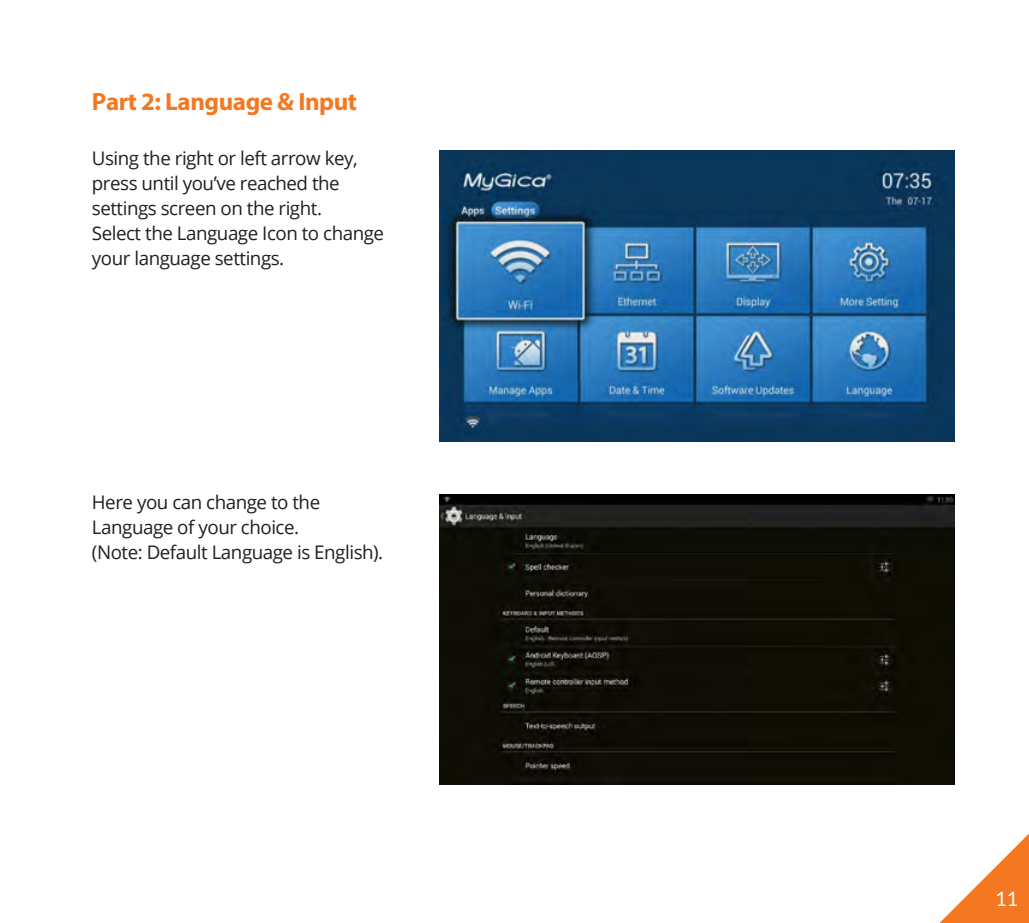
<style>
.page{position:relative;width:1029px;height:923px;background:#fff}
.page>*{position:absolute;margin:0;border:0;box-sizing:border-box;transform-origin:0 0}
.t1{font:700 25px "Myriad Pro";letter-spacing:-.02em;color:#f47821}
.t2{font:20px "Lato";color:#fff}
.t3{font:18.75px/25px "Open Sans";letter-spacing:-.025em;color:#231f20}
</style>
<div class="page">
<img style="left:439px;top:151px;width:514px;height:290px">
<img style="left:439px;top:495px;width:514px;height:289px">
<svg style="left:939px;top:833px;width:90px;height:90px"></svg>
<p class="t1" style="left:92px;top:85px;width:266px">Part 2: Language &amp; Input</p>
<p class="t3" style="left:92px;top:145px;width:293px">Using the right or left arrow key, press until you’ve reached the settings screen on the right.<br>Select the Language Icon to change your language settings.</p>
<p class="t3" style="left:92px;top:489px;width:293px">Here you can change to the<br>Language of your choice.<br>(Note: Default Language is English).</p>
<p class="t2" style="left:995px;top:884px;width:25px">11</p>
</div>
